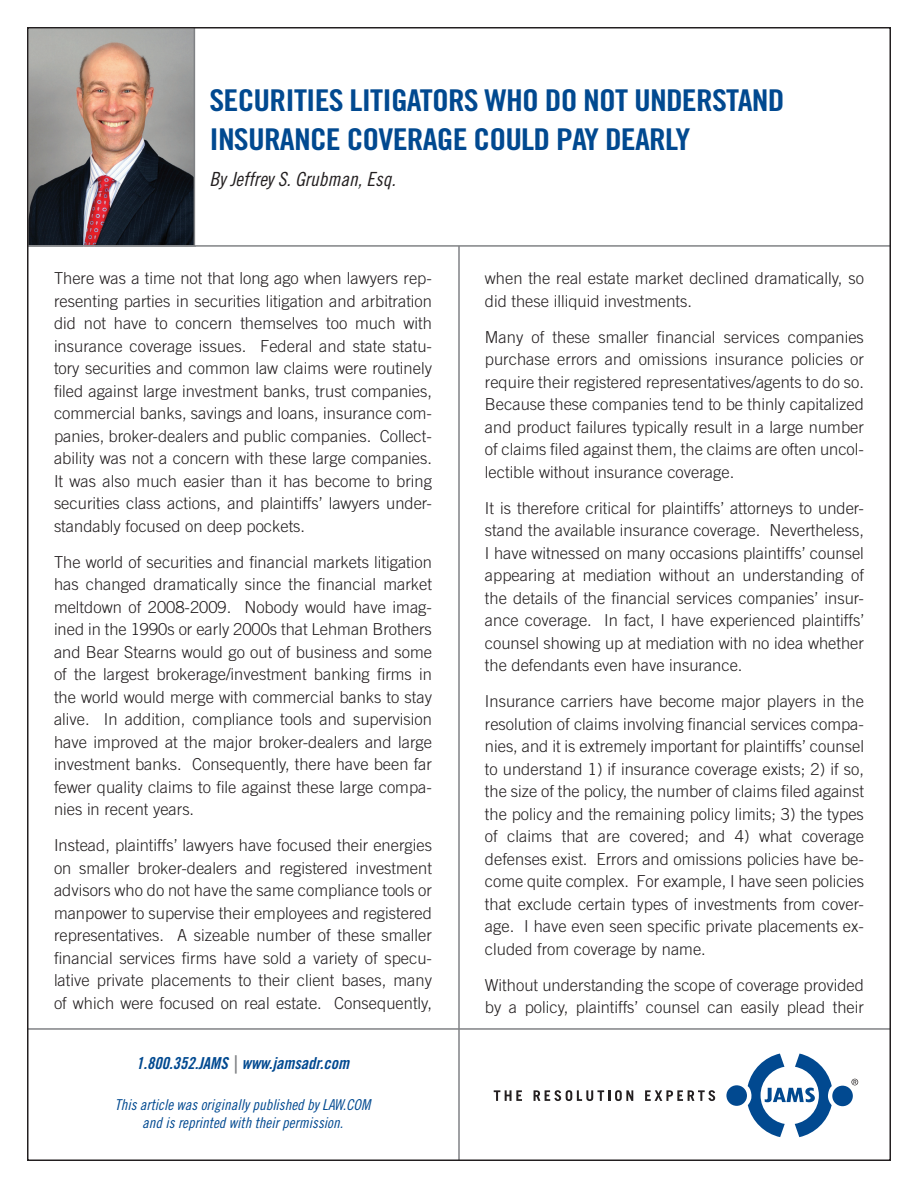
<style>
.page{position:relative;width:918px;height:1188px;background:#fff}
.page>*{position:absolute;margin:0;border:0;box-sizing:border-box;transform-origin:0 0}
.t1{font:30px/39px "Trade Gothic LT Std Bd Cn 20";letter-spacing:-.025em;color:#014990;scale:1.12 1}
.t2{font:19.5px "Trade Gothic LT Std Cn 18 Obl";color:#231f20}
.t3{font:300 16.5px/22.5px "Trade Gothic LT Std";color:#231f20;text-align:justify}
.t4{font:16.5px "Trade Gothic LT Std Bd Cn 20 Obl";color:#014990}
.t5{font:15px/18px "Trade Gothic LT Std Cn 18 Obl";color:#014990;text-align:center}
.s1{color:#808285}
</style>
<div class="page">
<img style="left:30px;top:30px;width:164px;height:215px">
<hr style="left:27px;top:245px;width:864px;height:2px;background:#808285">
<hr style="left:194px;top:27px;width:1px;height:219px;background:#808285">
<hr style="left:27px;top:1028px;width:864px;height:2px;background:#808285">
<hr style="left:458px;top:246px;width:2px;height:915px;background:#808285">
<svg style="left:851px;top:1079px;width:7px;height:6px"></svg>
<svg style="left:494px;top:1090px;width:28px;height:11px"></svg>
<svg style="left:534px;top:1090px;width:99px;height:11px"></svg>
<svg style="left:645px;top:1090px;width:70px;height:11px"></svg>
<div style="left:726px;top:1085px;width:21px;height:21px;background:#014990;border-radius:50%"></div>
<svg style="left:748px;top:1054px;width:84px;height:83px"></svg>
<div style="left:832px;top:1086px;width:21px;height:20px;background:#014990;border-radius:50%"></div>
<h1 class="t1" style="left:210px;top:81px;width:498px">SECURITIES LITIGATORS WHO DO NOT UND ERSTAND<br>INSURANCE COVERAGE COULD PAY DEARLY</h1>
<p class="t2" style="left:210px;top:167px;width:188px">By Jeffrey S. Grubman, Esq.</p>
<p class="t3" style="left:54px;top:267px;width:380px">There was a time not that long ago when lawyers rep&shy;resenting parties in securities litigation and arbitration did not have to concern themselves too much with insurance coverage issues. Federal and state statu&shy;tory securities and common law claims were routinely filed against large investment banks, trust companies, commercial banks, savings and loans, insurance com&shy;panies, broker-dealers and public companies. Collect&shy;ability was not a concern with these large companies.<br>It was also much easier than it has become to bring securities class actions, and plaintiffs’ lawyers under&shy;standably focused on deep pockets.</p>
<p class="t3" style="left:54px;top:550px;width:380px">The world of securities and financial markets litigation has changed dramatically since the financial market meltdown of 2008-2009. Nobody would have imag&shy;ined in the 1990s or early 2000s that Lehman Brothers and Bear Stearns would go out of business and some of the largest brokerage/investment banking firms in the world would merge with commercial banks to stay alive. In addition, compliance tools and supervision have improved at the major broker-dealers and large investment banks. Consequently, there have been far fewer quality claims to file against these large compa&shy;nies in recent years.</p>
<p class="t3" style="left:54px;top:834px;width:380px">Instead, plaintiffs’ lawyers have focused their energies on smaller broker-dealers and registered investment advisors who do not have the same compliance tools or manpower to supervise their employees and registered representatives. A sizeable number of these smaller financial services firms have sold a variety of specu&shy;lative private placements to their client bases, many of which were focused on real estate. Consequently,</p>
<p class="t4" style="left:136px;top:1054px;width:215px">1.800.352.JAMS <span class="s1">|</span> www.jamsadr.com</p>
<p class="t5" style="left:115px;top:1096px;width:257px">This article was originally published by LAW.COM and is reprinted with their permission.</p>
<p class="t3" style="left:485px;top:267px;width:381px">when the real estate market declined dramatically, so did these illiquid investments.</p>
<p class="t3" style="left:485px;top:325px;width:381px">Many of these smaller financial services companies purchase errors and omissions insurance policies or require their registered representatives/agents to do so.<br>Because these companies tend to be thinly capitalized and product failures typically result in a large number of claims filed against them, the claims are often uncol&shy;lectible without insurance coverage.</p>
<p class="t3" style="left:485px;top:496px;width:381px">It is therefore critical for plaintiffs’ attorneys to under&shy;stand the available insurance coverage. Nevertheless, I have witnessed on many occasions plaintiffs’ counsel appearing at mediation without an understanding of the details of the financial services companies’ insur&shy;ance coverage. In fact, I have experienced plaintiffs’ counsel showing up at mediation with no idea whether the defendants even have insurance.</p>
<p class="t3" style="left:485px;top:690px;width:381px">Insurance carriers have become major players in the resolution of claims involving financial services compa&shy;nies, and it is extremely important for plaintiffs’ counsel to understand 1) if insurance coverage exists; 2) if so, the size of the policy, the number of claims filed against the policy and the remaining policy limits; 3) the types of claims that are covered; and 4) what coverage defenses exist. Errors and omissions policies have be&shy;come quite complex. For example, I have seen policies that exclude certain types of investments from cover&shy;age. I have even seen specific private placements ex&shy;cluded from coverage by name.</p>
<p class="t3" style="left:485px;top:973px;width:381px">Without understanding the scope of coverage provided by a policy, plaintiffs’ counsel can easily plead their</p>
</div>
